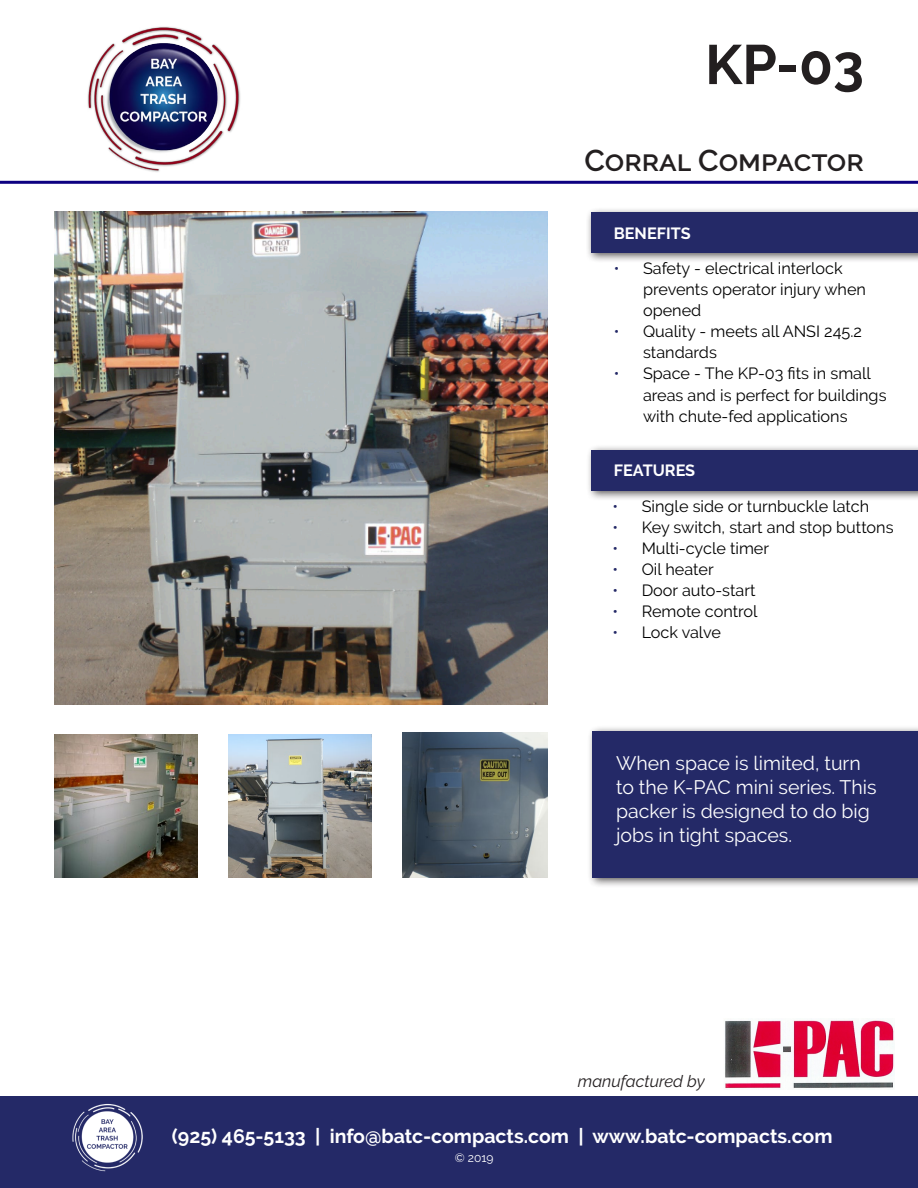
<style>
.page{position:relative;width:918px;height:1188px;background:#fff}
.page>*{position:absolute;margin:0;border:0;box-sizing:border-box;transform-origin:0 0}
.t1{font:700 55.5px "Raleway";color:#231f20}
.t2{font:600 30px "Raleway";color:#231f20}
.Blue_Bullets{font:19.5px/24px "Raleway";color:#fff}
.t3{font:700 19.5px "Raleway";color:#fff}
.t4{font:italic 16.5px "Raleway";color:#231f20}
.t5{font:16.2px/21.1px "Raleway";color:#000}
.t6{font:700 16.2px "Raleway";color:#fff}
.t7{font:12px "Raleway";color:#fff}
.s1{color:#242967}
</style>
<div class="page">
<div style="left:586px;top:444px;width:332px;height:57px;background:#231f20;opacity:.75"></div>
<div style="left:592px;top:450px;width:326px;height:40px;background:#242967"></div>
<img style="left:79px;top:26px;width:175px;height:155px">
<hr style="left:0;top:181px;width:918px;height:3px;background:#0d0081">
<div style="left:0;top:1097px;width:918px;height:91px;background:#242967"></div>
<img style="left:72px;top:1103px;width:71px;height:69px">
<div style="left:586px;top:207px;width:332px;height:57px;background:#231f20;opacity:.75"></div>
<div style="left:592px;top:213px;width:326px;height:40px;background:#242967"></div>
<img style="left:55px;top:735px;width:143px;height:143px">
<img style="left:229px;top:735px;width:143px;height:143px">
<img style="left:403px;top:733px;width:145px;height:144px">
<img style="left:55px;top:211px;width:493px;height:493px">
<div style="left:587px;top:725px;width:331px;height:163px;background:#231f20;opacity:.75"></div>
<div style="left:593px;top:731px;width:325px;height:146px;background:#242967"></div>
<img style="left:725px;top:1020px;width:169px;height:69px">
<p class="t1" style="left:705px;top:33px;width:160px">KP-03</p>
<p class="t2" style="left:584px;top:144px;width:281px">Corral Compactor</p>
<p class="t6" style="left:614px;top:224px;width:78px">BENEFITS</p>
<p class="t5" style="left:643px;top:258px;width:224px;text-indent:-29px"><span class="s1">•</span> Safety - electrical interlock prevents operator injury when opened</p>
<p class="t5" style="left:643px;top:321px;width:220px;text-indent:-29px"><span class="s1">•</span> Quality - meets all ANSI 245.2 standards</p>
<p class="t5" style="left:643px;top:363px;width:245px;text-indent:-29px"><span class="s1">•</span> Space - The KP-03 fits in small areas and is perfect for buildings with chute-fed applications</p>
<p class="t6" style="left:614px;top:461px;width:83px">FEATURES</p>
<p class="t5" style="left:612px;top:496px;width:258px"><span class="s1">•</span> Single side or turnbuckle latch</p>
<p class="t5" style="left:612px;top:517px;width:283px"><span class="s1">•</span> Key switch, start and stop buttons</p>
<p class="t5" style="left:612px;top:538px;width:158px"><span class="s1">•</span> Multi-cycle timer</p>
<p class="t5" style="left:612px;top:559px;width:103px"><span class="s1">•</span> Oil heater</p>
<p class="t5" style="left:612px;top:580px;width:145px"><span class="s1">•</span> Door auto-start</p>
<p class="t5" style="left:612px;top:601px;width:147px"><span class="s1">•</span> Remote control</p>
<p class="t5" style="left:612px;top:622px;width:110px"><span class="s1">•</span> Lock valve</p>
<p class="Blue_Bullets" style="left:616px;top:751px;width:262px">When space is limited, turn to the K-PAC mini series. This packer is designed to do big jobs in tight spaces.</p>
<p class="t4" style="left:578px;top:1072px;width:128px">manufactured by</p>
<p class="t3" style="left:172px;top:1125px;width:662px">(925) 465-5133 | info@batc-compacts.com | www.batc-compacts.com</p>
<p class="t7" style="left:455px;top:1151px;width:40px">© 2019</p>
</div>
